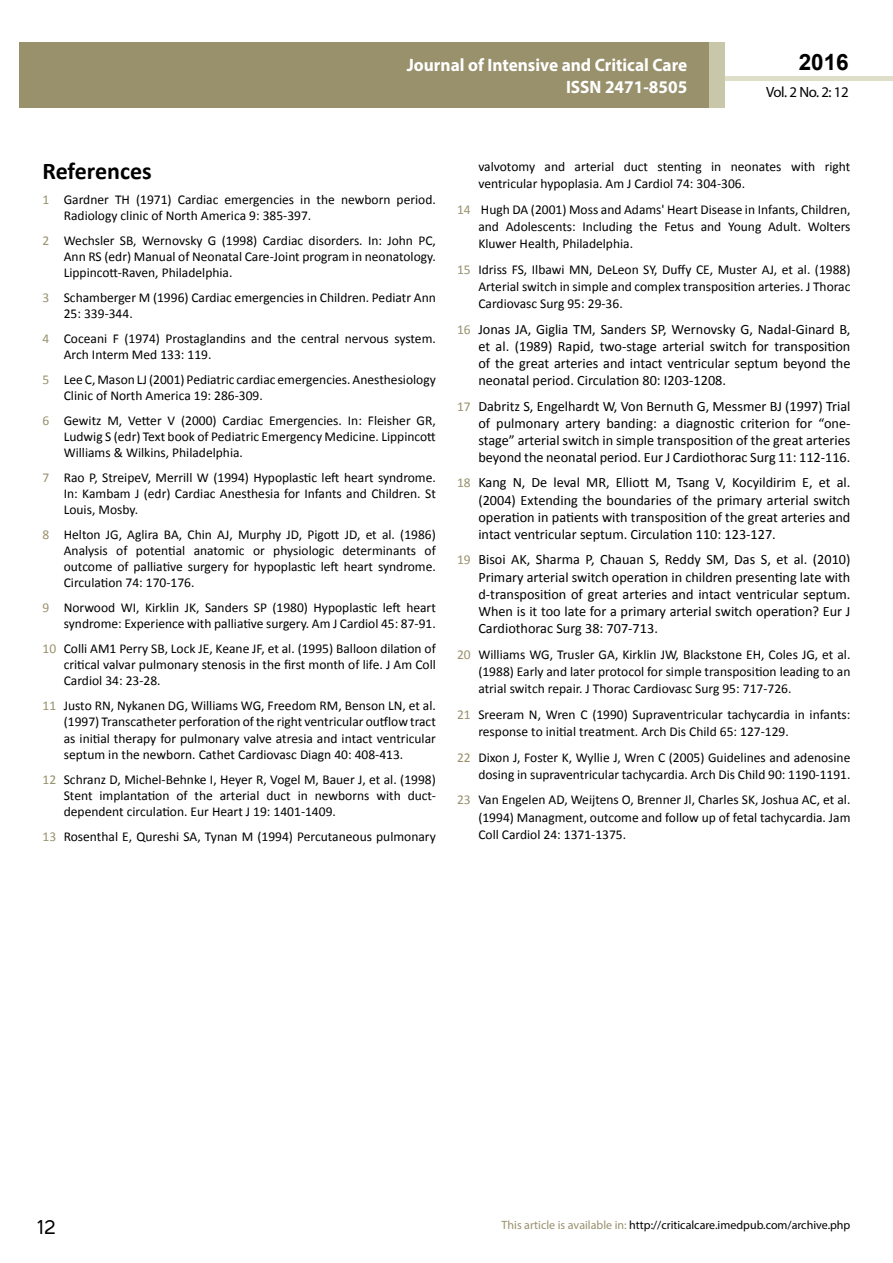
<style>
.page{position:relative;width:893px;height:1263px;background:#fff}
.page>*{position:absolute;margin:0;border:0;box-sizing:border-box;transform-origin:0 0}
.t1{font:25.5px "Tunga";color:#000}
.t2{font:700 24px "Calibri";color:#000}
.t3{font:700 22.5px "Arial";color:#000}
.t4{font:700 18px/21.6px "Myriad Pro";color:#fff;text-align:right;scale:.96 1}
.t5{font:14.85px "Myriad Pro";letter-spacing:-.03em;color:#000}
.t6{font:14.25px/17.1px "Calibri";color:#000;text-align:justify}
.t7{font:13.5px/16.2px "Calibri";color:#000;text-align:justify}
.t8{font:12px "Myriad Pro";color:#000}
.s1{color:#98916c}
.s2{font-size:13.5px;color:#98916c}
</style>
<div class="page">
<div style="left:725px;top:76px;width:168px;height:5px;background:#dfdec9"></div>
<div style="left:19px;top:42px;width:690px;height:66px;background:#98916c"></div>
<div style="left:709px;top:42px;width:16px;height:66px;background:#c9c7a9"></div>
<h3 class="t4" style="left:517px;top:53px;width:198px">ARCHIVOS DE MEDICINA<br>ISSN 1698-9465</h3>
<h3 class="t3" style="left:799px;top:47px;width:52px">2016</h3>
<h3 class="t4" style="left:407px;top:54px;width:294px">Journal of Intensive and Critical Care<br>ISSN 2471-8505</h3>
<p class="t5" style="left:766px;top:83px;width:84px">Vol. 2 No. 2: 12</p>
<h2 class="t2" style="left:43px;top:156px;width:111px">References</h2>
<p class="t7" style="left:64px;top:191px;width:374px;text-indent:-21px"><span class="s1">1</span> Gardner TH (1971) Cardiac emergencies in the newborn period.<br>Radiology clinic of North America 9: 385-397.</p>
<p class="t7" style="left:64px;top:232px;width:374px;text-indent:-21px"><span class="s1">2</span> Wechsler SB, Wernovsky G (1998) Cardiac disorders. In: John PC, Ann RS (edr) Manual of Neonatal Care-Joint program in neonatology.<br>Lippincott-Raven, Philadelphia.</p>
<p class="t7" style="left:64px;top:289px;width:374px;text-indent:-21px"><span class="s1">3</span> Schamberger M (1996) Cardiac emergencies in Children. Pediatr Ann<br>25: 339-344.</p>
<p class="t7" style="left:64px;top:330px;width:374px;text-indent:-21px"><span class="s1">4</span> Coceani F (1974) Prostaglandins and the central nervous system.<br>Arch Interm Med 133: 119.</p>
<p class="t7" style="left:64px;top:371px;width:374px;text-indent:-21px"><span class="s1">5</span> Lee C, Mason LJ (2001) Pediatric cardiac emergencies. Anesthesiology<br>Clinic of North America 19: 286-309.</p>
<p class="t7" style="left:64px;top:412px;width:374px;text-indent:-21px"><span class="s1">6</span> Gewitz M, Vetter V (2000) Cardiac Emergencies. In: Fleisher GR, Ludwig S (edr) Text book of Pediatric Emergency Medicine. Lippincott Williams &amp; Wilkins, Philadelphia.</p>
<p class="t7" style="left:64px;top:469px;width:374px;text-indent:-21px"><span class="s1">7</span> Rao P, StreipeV, Merrill W (1994) Hypoplastic left heart syndrome.<br>In: Kambam J (edr) Cardiac Anesthesia for Infants and Children. St Louis, Mosby.</p>
<p class="t7" style="left:64px;top:526px;width:374px;text-indent:-21px"><span class="s1">8</span> Helton JG, Aglira BA, Chin AJ, Murphy JD, Pigott JD, et al. (1986)<br>Analysis of potential anatomic or physiologic determinants of outcome of palliative surgery for hypoplastic left heart syndrome.<br>Circulation 74: 170-176.</p>
<p class="t7" style="left:43px;top:600px;width:395px;text-align:right"><span class="s1">9</span> Norwood WI, Kirklin JK, Sanders SP (1980) Hypoplastic left heart syndrome: Experience with palliative surgery. Am J Cardiol 45: 87-91.</p>
<p class="t7" style="left:64px;top:640px;width:374px;text-indent:-21px"><span class="s1">10</span> Colli AM1 Perry SB, Lock JE, Keane JF, et al. (1995) Balloon dilation of critical valvar pulmonary stenosis in the first month of life. J Am Coll Cardiol 34: 23-28.</p>
<p class="t7" style="left:64px;top:698px;width:374px;text-indent:-21px"><span class="s1">11</span> Justo RN, Nykanen DG, Williams WG, Freedom RM, Benson LN, et al. (1997) Transcatheter perforation of the right ventricular outflow tract as initial therapy for pulmonary valve atresia and intact ventricular septum in the newborn. Cathet Cardiovasc Diagn 40: 408-413.</p>
<p class="t7" style="left:64px;top:771px;width:374px;text-indent:-21px"><span class="s1">12</span> Schranz D, Michel-Behnke I, Heyer R, Vogel M, Bauer J, et al. (1998)<br>Stent implantation of the arterial duct in newborns with duct&shy;dependent circulation. Eur Heart J 19: 1401-1409.</p>
<p class="t7" style="left:43px;top:828px;width:395px"><span class="s1">13</span> Rosenthal E, Qureshi SA, Tynan M (1994) Percutaneous pulmonary</p>
<p class="t7" style="left:478px;top:158px;width:374px;line-height:17.1px">valvotomy and arterial duct stenting in neonates with right ventricular hypoplasia. Am J Cardiol 74: 304-306.</p>
<p class="t7" style="left:478px;top:201px;width:374px;line-height:17.1px;text-indent:-21px"><span class="s1">14</span> Hugh DA (2001) Moss and Adams' Heart Disease in Infants, Children, and Adolescents: Including the Fetus and Young Adult. Wolters Kluwer Health, Philadelphia.</p>
<p class="t7" style="left:478px;top:261px;width:374px;line-height:17.1px;text-indent:-21px"><span class="s1">15</span> Idriss FS, Ilbawi MN, DeLeon SY, Duffy CE, Muster AJ, et al. (1988)<br>Arterial switch in simple and complex transposition arteries. J Thorac Cardiovasc Surg 95: 29-36.</p>
<p class="t6" style="left:478px;top:320px;width:374px;text-indent:-21px"><span class="s2">16</span> Jonas JA, Giglia TM, Sanders SP, Wernovsky G, Nadal-Ginard B, et al. (1989) Rapid, two-stage arterial switch for transposition of the great arteries and intact ventricular septum beyond the neonatal period. Circulation 80: I203-1208.</p>
<p class="t6" style="left:478px;top:397px;width:374px;text-indent:-21px"><span class="s2">17</span> Dabritz S, Engelhardt W, Von Bernuth G, Messmer BJ (1997) Trial of pulmonary artery banding: a diagnostic criterion for “one&shy;stage” arterial switch in simple transposition of the great arteries beyond the neonatal period. Eur J Cardiothorac Surg 11: 112-116.</p>
<p class="t6" style="left:478px;top:474px;width:374px;text-indent:-21px"><span class="s2">18</span> Kang N, De leval MR, Elliott M, Tsang V, Kocyildirim E, et al. (2004) Extending the boundaries of the primary arterial switch operation in patients with transposition of the great arteries and intact ventricular septum. Circulation 110: 123-127.</p>
<p class="t6" style="left:478px;top:551px;width:374px;text-indent:-21px"><span class="s2">19</span> Bisoi AK, Sharma P, Chauan S, Reddy SM, Das S, et al. (2010)<br>Primary arterial switch operation in children presenting late with d-transposition of great arteries and intact ventricular septum.<br>When is it too late for a primary arterial switch operation? Eur J Cardiothorac Surg 38: 707-713.</p>
<p class="t7" style="left:478px;top:646px;width:374px;line-height:17.1px;text-indent:-21px"><span class="s1">20</span> Williams WG, Trusler GA, Kirklin JW, Blackstone EH, Coles JG, et al. (1988) Early and later protocol for simple transposition leading to an atrial switch repair. J Thorac Cardiovasc Surg 95: 717-726.</p>
<p class="t7" style="left:478px;top:706px;width:374px;line-height:17.1px;text-indent:-21px"><span class="s1">21</span> Sreeram N, Wren C (1990) Supraventricular tachycardia in infants: response to initial treatment. Arch Dis Child 65: 127-129.</p>
<p class="t7" style="left:457px;top:749px;width:395px;line-height:17.1px;text-align:right"><span class="s1">22</span> Dixon J, Foster K, Wyllie J, Wren C (2005) Guidelines and adenosine dosing in supraventricular tachycardia. Arch Dis Child 90: 1190-1191.</p>
<p class="t7" style="left:478px;top:791px;width:374px;line-height:17.1px;text-indent:-21px"><span class="s1">23</span> Van Engelen AD, Weijtens O, Brenner Jl, Charles SK, Joshua AC, et al. (1994) Managment, outcome and follow up of fetal tachycardia. Jam Coll Cardiol 24: 1371-1375.</p>
<h1 class="t1" style="left:37px;top:1210px;width:20px">12</h1>
<p class="t8" style="left:502px;top:1218px;width:350px"><span class="s1">This article is available in:</span> http://criticalcare.imedpub.com/archive.php</p>
</div>
